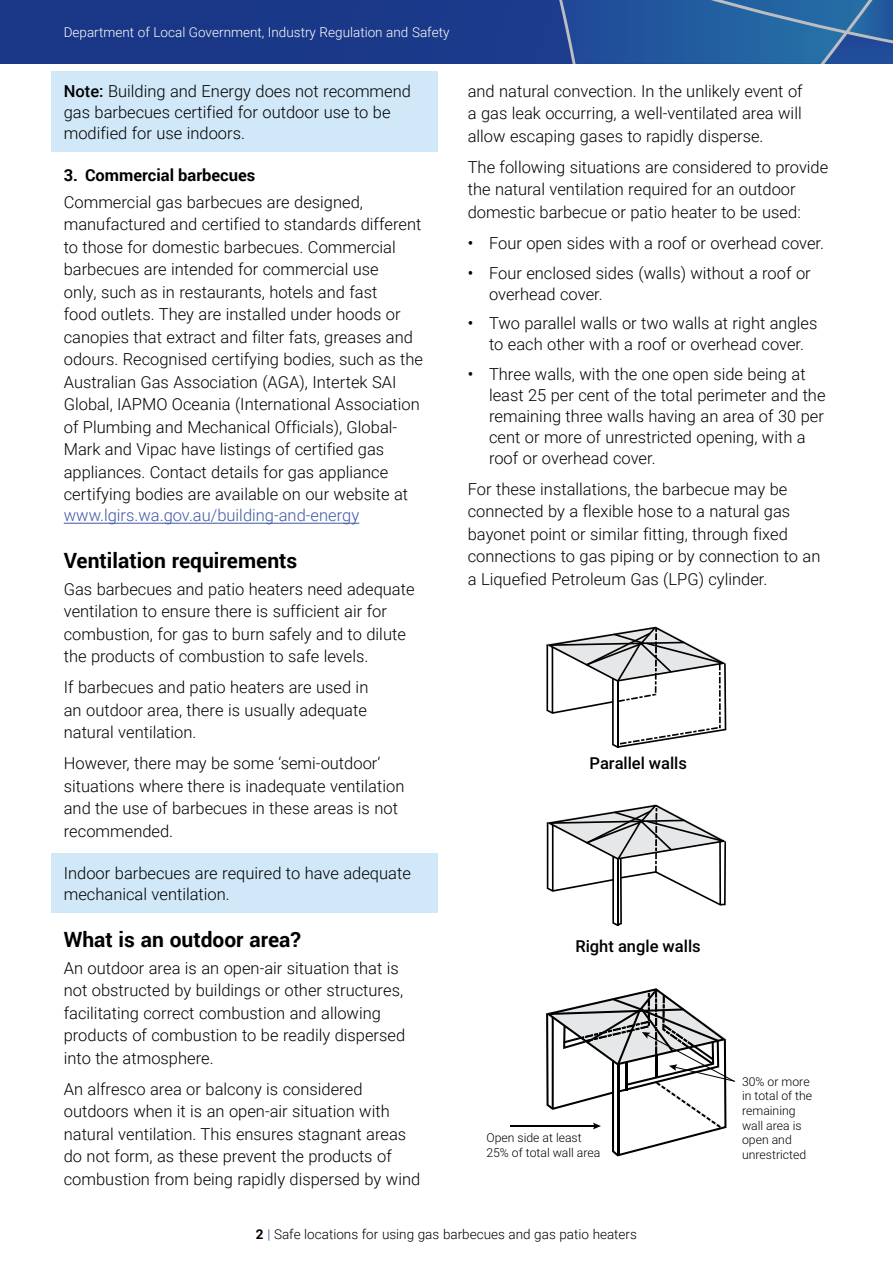
<style>
.page{position:relative;width:893px;height:1263px;background:#fff}
.page>*{position:absolute;margin:0;border:0;box-sizing:border-box;transform-origin:0 0}
.BE_H2{font:700 21px "Roboto";color:#000}
.BE_body{font:300 16.5px/22.5px "Roboto";color:#000}
.BE_bullets{font:300 16.5px/21px "Roboto";color:#000}
.P_Shaded{font:300 16.5px/21px "Roboto";color:#000}
.BE_body-2{font:300 16.5px "Roboto";color:#3f58a8}
.t1{font:500 16.5px "Roboto";color:#000}
.BE_H3{font:700 16.5px "Roboto";color:#000}
.t2{font:300 13.5px "Roboto";color:#fff}
.t3{font:300 13.5px "Roboto";color:#000}
.t4{font:300 12.3px/14.7px "Roboto";color:#000}
.s1{font-weight:500}
.s2{font-weight:400}
.s3{font-weight:700}
.s4{color:#224497}
</style>
<div class="page">
<div style="left:0;top:0;width:893px;height:64px;background:#1a3888"></div>
<svg style="left:559px;top:0;width:334px;height:64px;background:#295fa0"></svg>
<div style="left:51px;top:71px;width:387px;height:81px;background:#d1e8f8"></div>
<hr style="left:64px;top:523px;width:295px;height:1px;background:#3f58a8">
<div style="left:51px;top:853px;width:387px;height:60px;background:#d1e8f8"></div>
<svg style="left:545px;top:626px;width:182px;height:122px"></svg>
<svg style="left:546px;top:804px;width:181px;height:122px"></svg>
<hr style="left:510px;top:1125px;width:86px;height:1px;background:#000">
<svg style="left:545px;top:988px;width:190px;height:168px"></svg>
<p class="t2" style="left:64px;top:22px;width:387px">Department of Local Government, Industry Regulation and Safety</p>
<p class="P_Shaded" style="left:64px;top:80px;width:349px"><span class="s1">Note:</span> Building and Energy does not recommend gas barbecues certified for outdoor use to be modified for use indoors.</p>
<h3 class="BE_H3" style="left:64px;top:164px;width:193px">3. Commercial barbecues</h3>
<p class="BE_body" style="left:64px;top:190px;width:361px">Commercial gas barbecues are designed, manufactured and certified to standards different to those for domestic barbecues. Commercial barbecues are intended for commercial use<br>only, such as in restaurants, hotels and fast<br>food outlets. They are installed under hoods or canopies that extract and filter fats, greases and odours. Recognised certifying bodies, such as the Australian Gas Association (AGA), Intertek SAI Global, IAPMO Oceania (International Association of Plumbing and Mechanical Officials), Global-Mark and Vipac have listings of certified gas appliances. Contact details for gas appliance certifying bodies are available on our website at</p>
<p class="BE_body-2" style="left:64px;top:504px;width:297px">www.lgirs.wa.gov.au/building-and-energy</p>
<h2 class="BE_H2" style="left:64px;top:546px;width:235px">Ventilation requirements</h2>
<p class="BE_body" style="left:64px;top:577px;width:352px">Gas barbecues and patio heaters need adequate ventilation to ensure there is sufficient air for combustion, for gas to burn safely and to dilute the products of combustion to safe levels.</p>
<p class="BE_body" style="left:64px;top:676px;width:306px;text-align:justify">If barbecues and patio heaters are used in an outdoor area, there is usually adequate natural ventilation.</p>
<p class="BE_body" style="left:64px;top:752px;width:342px">However, there may be some ‘semi-outdoor’ situations where there is inadequate ventilation and the use of barbecues in these areas is not recommended.</p>
<p class="P_Shaded" style="left:64px;top:862px;width:349px">Indoor barbecues are required to have adequate mechanical ventilation.</p>
<h2 class="BE_H2" style="left:64px;top:925px;width:239px">What is an outdoor area?</h2>
<p class="BE_body" style="left:64px;top:956px;width:343px">An outdoor area is an open-air situation that is not obstructed by buildings or other structures, facilitating correct combustion and allowing products of combustion to be readily dispersed into the atmosphere.</p>
<p class="BE_body" style="left:64px;top:1077px;width:358px">An alfresco area or balcony is considered outdoors when it is an open-air situation with natural ventilation. This ensures stagnant areas do not form, as these prevent the products of combustion from being rapidly dispersed by wind</p>
<p class="BE_body" style="left:468px;top:79px;width:336px;text-align:justify">and natural convection. In the unlikely event of a gas leak occurring, a well-ventilated area will allow escaping gases to rapidly disperse.</p>
<p class="BE_body" style="left:468px;top:155px;width:362px">The following situations are considered to provide the natural ventilation required for an outdoor domestic barbecue or patio heater to be used:</p>
<p class="BE_bullets" style="left:468px;top:232px;width:358px"><span class="s2">•</span> Four open sides with a roof or overhead cover.</p>
<p class="BE_bullets" style="left:489px;top:262px;width:323px;text-indent:-21px"><span class="s2">•</span> Four enclosed sides (walls) without a roof or overhead cover.</p>
<p class="BE_bullets" style="left:468px;top:312px;width:351px;text-align:center"><span class="s2">•</span> Two parallel walls or two walls at right angles to each other with a roof or overhead cover.</p>
<p class="BE_bullets" style="left:489px;top:363px;width:338px;text-indent:-21px"><span class="s2">•</span> Three walls, with the one open side being at least 25 per cent of the total perimeter and the remaining three walls having an area of 30 per cent or more of unrestricted opening, with a roof or overhead cover.</p>
<p class="BE_body" style="left:468px;top:477px;width:354px">For these installations, the barbecue may be connected by a flexible hose to a natural gas bayonet point or similar fitting, through fixed connections to gas piping or by connection to an a Liquefied Petroleum Gas (LPG) cylinder.</p>
<p class="t1" style="left:590px;top:756px;width:99px">Parallel walls</p>
<p class="t1" style="left:575px;top:940px;width:127px">Right angle walls</p>
<p class="t4" style="left:486px;top:1131px;width:115px">Open side at least<br>25% of total wall area</p>
<p class="t4" style="left:742px;top:1075px;width:72px">30% or more in total of the remaining wall area is open and unrestricted</p>
<p class="t3" style="left:256px;top:1224px;width:382px"><span class="s3">2</span> <span class="s4">|</span> Safe locations for using gas barbecues and gas patio heaters</p>
</div>
